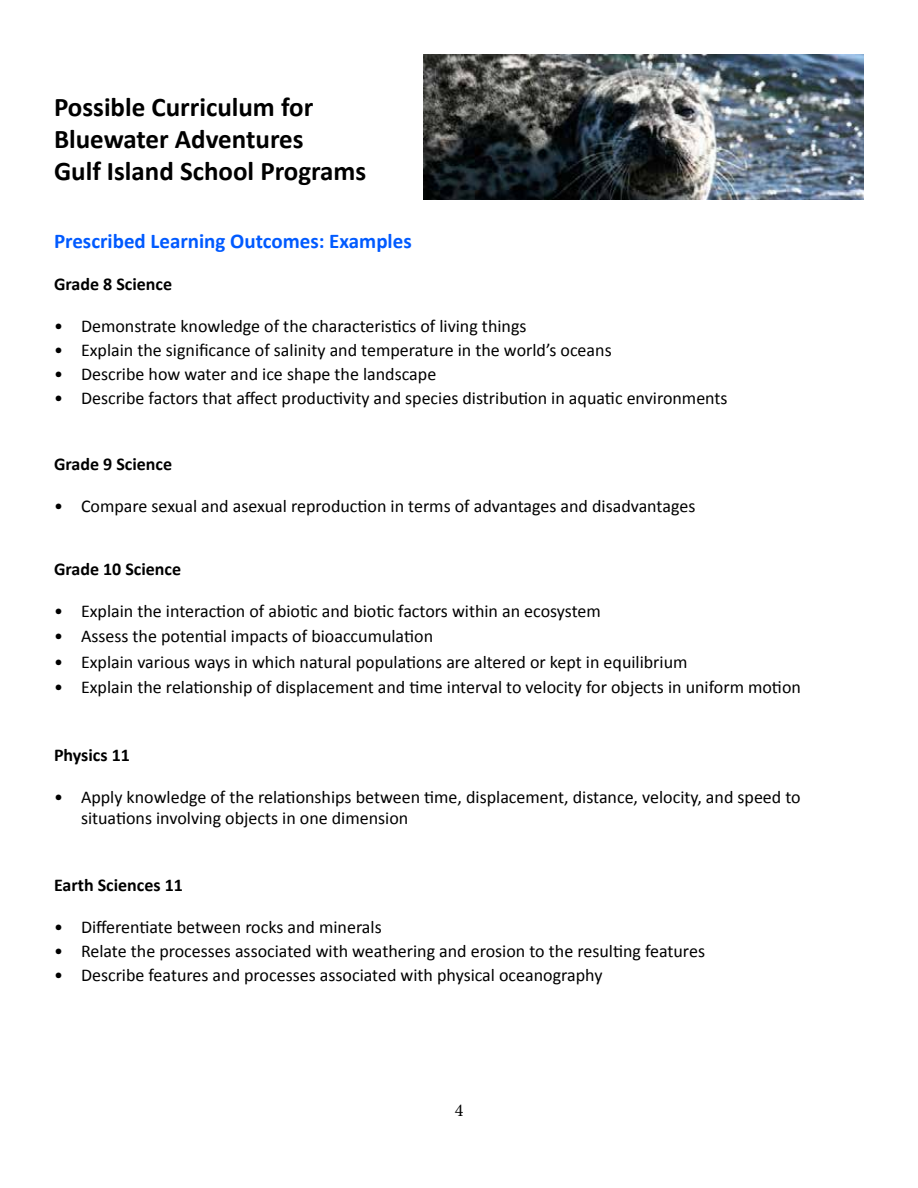
<style>
.page{position:relative;width:918px;height:1188px;background:#fff}
.page>*{position:absolute;margin:0;border:0;box-sizing:border-box;transform-origin:0 0}
.t1{font:700 27px/32.4px "Calibri";color:#000}
.t2{font:700 21px "Calibri";color:#005aff}
.t3{font:18px/21px "Calibri";color:#000}
.t4{font:700 18px "Calibri";color:#000}
.t5{font:18px "Minion Pro";color:#000}
</style>
<div class="page">
<img style="left:423px;top:54px;width:441px;height:146px">
<h1 class="t1" style="left:54px;top:90px;width:314px">Possible Curriculum for<br>Bluewater Adventures<br>Gulf Island School Programs</h1>
<p class="t2" style="left:54px;top:228px;width:359px">Prescribed Learning Outcomes: Examples</p>
<p class="t4" style="left:54px;top:272px;width:120px">Grade 8 Science</p>
<p class="t3" style="left:54px;top:316px;width:474px">• Demonstrate knowledge of the characteristics of living things</p>
<p class="t3" style="left:54px;top:340px;width:559px">• Explain the significance of salinity and temperature in the world’s oceans</p>
<p class="t3" style="left:54px;top:364px;width:384px">• Describe how water and ice shape the landscape</p>
<p class="t3" style="left:54px;top:388px;width:675px">• Describe factors that affect productivity and species distribution in aquatic environments</p>
<p class="t4" style="left:54px;top:452px;width:120px">Grade 9 Science</p>
<p class="t3" style="left:54px;top:496px;width:643px">• Compare sexual and asexual reproduction in terms of advantages and disadvantages</p>
<p class="t4" style="left:54px;top:557px;width:129px">Grade 10 Science</p>
<p class="t3" style="left:54px;top:601px;width:548px">• Explain the interaction of abiotic and biotic factors within an ecosystem</p>
<p class="t3" style="left:54px;top:626px;width:381px">• Assess the potential impacts of bioaccumulation</p>
<p class="t3" style="left:54px;top:652px;width:635px">• Explain various ways in which natural populations are altered or kept in equilibrium</p>
<p class="t3" style="left:54px;top:677px;width:748px">• Explain the relationship of displacement and time interval to velocity for objects in uniform motion</p>
<p class="t4" style="left:54px;top:743px;width:77px">Physics 11</p>
<p class="t3" style="left:81px;top:787px;width:721px;text-indent:-27px">• Apply knowledge of the relationships between time, displacement, distance, velocity, and speed to situations involving objects in one dimension</p>
<p class="t4" style="left:54px;top:874px;width:131px">Earth Sciences 11</p>
<p class="t3" style="left:54px;top:917px;width:329px">• Differentiate between rocks and minerals</p>
<p class="t3" style="left:54px;top:941px;width:653px">• Relate the processes associated with weathering and erosion to the resulting features</p>
<p class="t3" style="left:54px;top:965px;width:550px">• Describe features and processes associated with physical oceanography</p>
<p class="t5" style="left:455px;top:1098px;width:10px">4</p>
</div>
